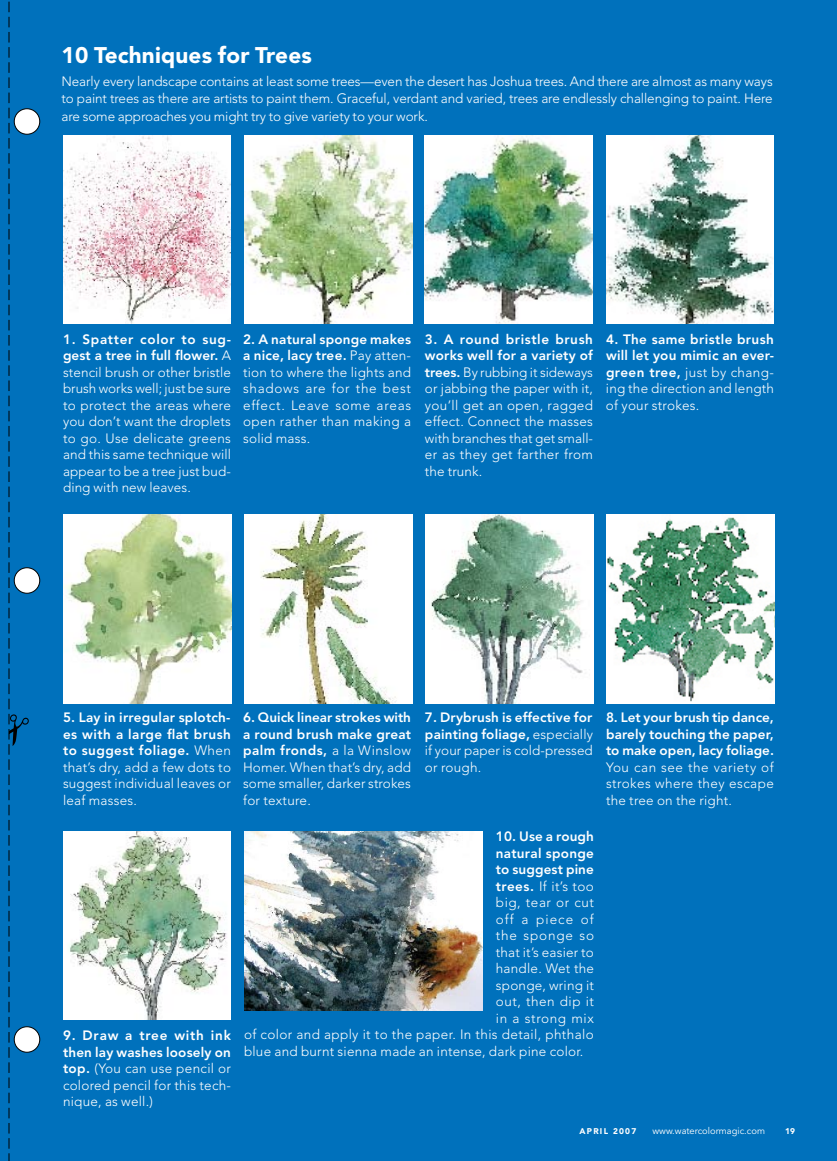
<style>
.page{position:relative;width:837px;height:1161px;background:#0071bc}
.page>*{position:absolute;margin:0;border:0;box-sizing:border-box;transform-origin:0 0}
.t1{font:900 22.5px "Avenir LT Std";letter-spacing:.01em;color:#fff}
.t2{font:300 13.5px/16.5px "Avenir LT Std";letter-spacing:.02em;color:#fff;text-align:justify}
.t3{font:800 13.5px/16.5px "Avenir LT Std";letter-spacing:.015em;color:#fff;text-align:justify}
.t4{font:300 13.5px "Avenir LT Std";letter-spacing:.04em;color:#fff}
.t5{font:300 13.5px "Avenir LT Std";letter-spacing:.045em;color:#fff}
.t6{font:300 13.5px "Avenir LT Std";letter-spacing:.075em;color:#fff}
.t7{font:300 13.5px "Avenir LT Std";letter-spacing:.06em;color:#fff}
.t8{font:9.3px "Avenir LT Std";color:#fff}
.t9{font:900 8.25px "Avenir LT Std";letter-spacing:.15em;color:#fff}
.s1{font-weight:800}
.s2{font-weight:300}
</style>
<div class="page">
<div style="left:14px;top:568px;width:26px;height:25px;background:#fff;border-radius:50%"></div>
<div style="left:14px;top:567px;width:26px;height:27px;border:1px solid #000;border-radius:50%"></div>
<div style="left:14px;top:109px;width:26px;height:25px;background:#fff;border-radius:50%"></div>
<div style="left:14px;top:108px;width:26px;height:27px;border:1px solid #000;border-radius:50%"></div>
<div style="left:14px;top:1027px;width:26px;height:25px;background:#fff;border-radius:50%"></div>
<div style="left:14px;top:1026px;width:26px;height:27px;border:1px solid #000;border-radius:50%"></div>
<svg style="left:9px;top:1px;width:20px;height:1160px"></svg>
<img style="left:63px;top:135px;width:168px;height:189px">
<img style="left:244px;top:135px;width:168px;height:189px">
<img style="left:425px;top:135px;width:168px;height:189px">
<img style="left:606px;top:135px;width:168px;height:189px">
<img style="left:63px;top:514px;width:168px;height:189px">
<img style="left:244px;top:514px;width:168px;height:189px">
<img style="left:425px;top:514px;width:168px;height:189px">
<img style="left:606px;top:514px;width:168px;height:189px">
<img style="left:63px;top:831px;width:168px;height:189px">
<img style="left:244px;top:831px;width:238px;height:180px">
<h1 class="t1" style="left:62px;top:42px;width:252px">10 Techniques for Trees</h1>
<p class="t2" style="left:62px;top:72px;width:713px;line-height:18px">Nearly every landscape contains at least some trees—even the desert has Joshua trees. And there are almost as many ways to paint trees as there are artists to paint them. Graceful, verdant and varied, trees are endlessly challenging to paint. Here are some approaches you might try to give variety to your work.</p>
<p class="t2" style="left:63px;top:331px;width:170px"><span class="s1">1. Spatter color to sug&shy;gest a tree in full flower.</span> A stencil brush or other bristle brush works well; just be sure to protect the areas where you don’t want the droplets to go. Use delicate greens and this same technique will appear to be a tree just bud&shy;ding with new leaves.</p>
<p class="t2" style="left:243px;top:331px;width:170px"><span class="s1">2. A natural sponge makes a nice, lacy tree.</span> Pay atten&shy;tion to where the lights and shadows are for the best effect. Leave some areas open rather than making a solid mass.</p>
<p class="t2" style="left:425px;top:331px;width:170px"><span class="s1">3. A round bristle brush works well for a variety of trees.</span> By rubbing it sideways or jabbing the paper with it, you’ll get an open, ragged effect. Connect the masses with branches that get small&shy;er as they get farther from the trunk.</p>
<p class="t3" style="left:606px;top:331px;width:170px">4. The same bristle brush will let you mimic an ever&shy;green tree, <span class="s2">just by chang&shy;ing the direction and length of your strokes.</span></p>
<p class="t2" style="left:63px;top:709px;width:170px"><span class="s1">5. Lay in irregular splotch&shy;es with a large flat brush to suggest foliage.</span> When that’s dry, add a few dots to suggest individual leaves or leaf masses.</p>
<p class="t2" style="left:243px;top:709px;width:170px"><span class="s1">6. Quick linear strokes with a round brush make great palm fronds,</span> a la Winslow Homer. When that’s dry, add some smaller, darker strokes for texture.</p>
<p class="t2" style="left:425px;top:709px;width:170px"><span class="s1">7. Drybrush is effective for painting foliage,</span> especially if your paper is cold-pressed or rough.</p>
<p class="t3" style="left:606px;top:709px;width:170px">8. Let your brush tip dance, barely touching the paper, to make open, lacy foliage.</p>
<p class="t2" style="left:606px;top:759px;width:169px">You can see the variety of strokes where they escape the tree on the right.</p>
<p class="t2" style="left:63px;top:1027px;width:170px"><span class="s1">9. Draw a tree with ink then lay washes loosely on top.</span> (You can use pencil or colored pencil for this tech&shy;nique, as well.)</p>
<p class="t3" style="left:496px;top:828px;width:100px">10. Use a rough</p>
<p class="t3" style="left:496px;top:845px;width:100px">natural sponge</p>
<p class="t3" style="left:496px;top:861px;width:100px">to suggest pine</p>
<p class="t2" style="left:496px;top:878px;width:100px"><span class="s1">trees.</span> If it’s too</p>
<p class="t4" style="left:496px;top:895px;width:100px">big, tear or cut</p>
<p class="t6" style="left:496px;top:911px;width:100px">off a piece of</p>
<p class="t7" style="left:496px;top:928px;width:100px">the sponge so</p>
<p class="t2" style="left:496px;top:944px;width:100px">that it’s easier to</p>
<p class="t2" style="left:496px;top:960px;width:100px">handle. Wet the</p>
<p class="t2" style="left:496px;top:977px;width:100px">sponge, wring it</p>
<p class="t4" style="left:496px;top:994px;width:100px">out, then dip it</p>
<p class="t5" style="left:496px;top:1010px;width:100px">in a strong mix</p>
<p class="t2" style="left:244px;top:1026px;width:351px">of color and apply it to the paper. In this detail, phthalo</p>
<p class="t2" style="left:244px;top:1043px;width:341px">blue and burnt sienna made an intense, dark pine color.</p>
<p class="t9" style="left:580px;top:1126px;width:58px">april 2007</p>
<p class="t8" style="left:653px;top:1125px;width:114px">www.watercolormagic.com</p>
<p class="t9" style="left:785px;top:1126px;width:11px">19</p>
</div>
